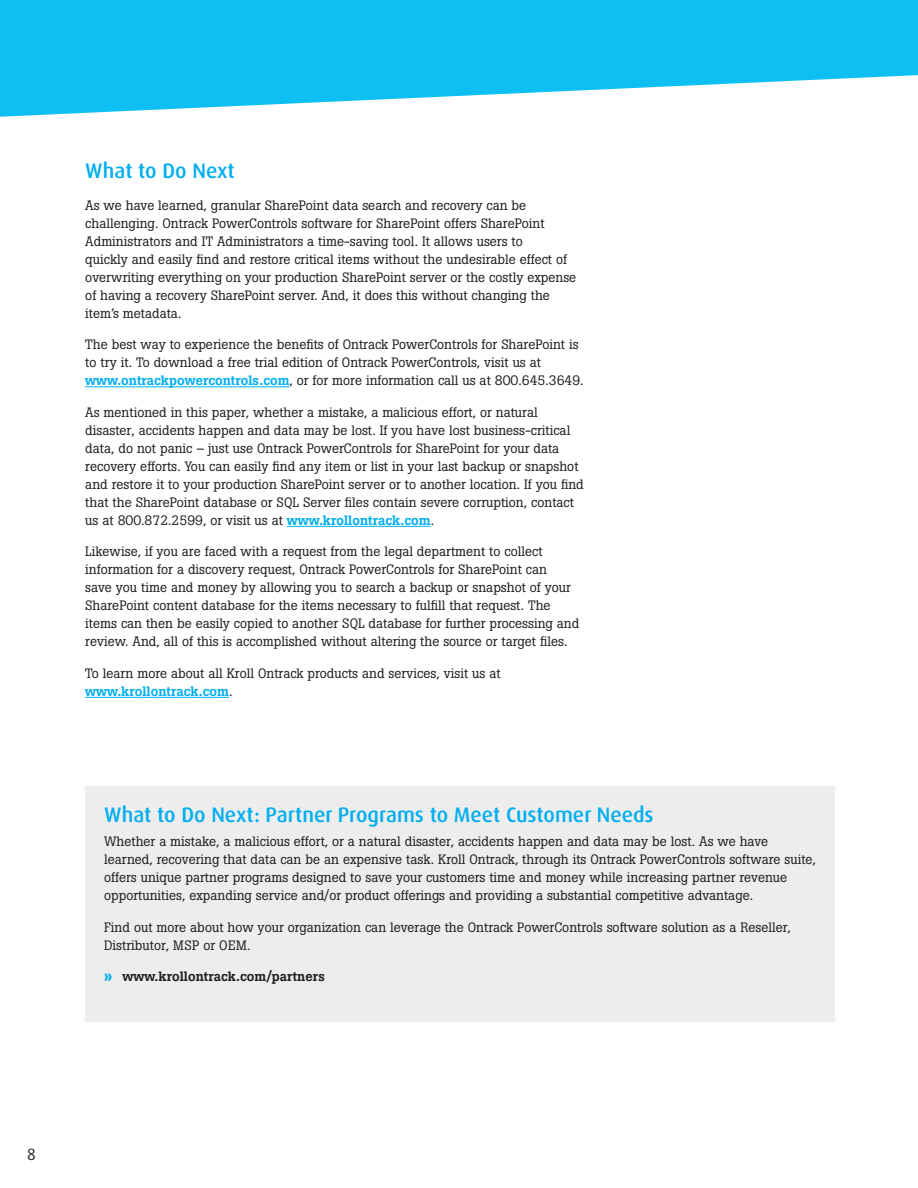
<style>
.page{position:relative;width:918px;height:1188px;background:#fff}
.page>*{position:absolute;margin:0;border:0;box-sizing:border-box;transform-origin:0 0}
.t1{font:500 21px "Dax OT";color:#00aeef}
.t2{font:16.5px "Dax OT";color:#231f20}
.t3{font:13.5px/18px "Boton BQ";color:#231f20}
.t4{font:500 13.5px "Boton BQ";color:#231f20}
.s1{font-weight:500;color:#00aeef}
.s2{font-size:21px;color:#00aeef}
</style>
<div class="page">
<svg style="left:0;top:0;width:918px;height:117px;fill:#0dbff2"></svg>
<div style="left:85px;top:786px;width:750px;height:236px;background:#ededee"></div>
<hr style="left:85px;top:386px;width:204px;height:1px;background:#00aeef">
<hr style="left:287px;top:526px;width:144px;height:1px;background:#00aeef">
<hr style="left:85px;top:697px;width:144px;height:1px;background:#00aeef">
<h1 class="t1" style="left:85px;top:158px;width:151px">What to Do Next</h1>
<p class="t3" style="left:85px;top:196px;width:492px">As we have learned, granular SharePoint data search and recovery can be challenging. Ontrack PowerControls software for SharePoint offers SharePoint Administrators and IT Administrators a time-saving tool. It allows users to<br>quickly and easily find and restore critical items without the undesirable effect of overwriting everything on your production SharePoint server or the costly expense of having a recovery SharePoint server. And, it does this without changing the item’s metadata.</p>
<p class="t3" style="left:85px;top:336px;width:500px">The best way to experience the benefits of Ontrack PowerControls for SharePoint is to try it. To download a free trial edition of Ontrack PowerControls, visit us at <span class="s1">www.ontrackpowercontrols.com</span>, or for more information call us at 800.645.3649.</p>
<p class="t3" style="left:85px;top:403px;width:500px">As mentioned in this paper, whether a mistake, a malicious effort, or natural disaster, accidents happen and data may be lost. If you have lost business-critical data, do not panic – just use Ontrack PowerControls for SharePoint for your data recovery efforts. You can easily find any item or list in your last backup or snapshot and restore it to your production SharePoint server or to another location. If you find that the SharePoint database or SQL Server files contain severe corruption, contact us at 800.872.2599, or visit us at <span class="s1">www.krollontrack.com</span>.</p>
<p class="t3" style="left:85px;top:543px;width:496px">Likewise, if you are faced with a request from the legal department to collect information for a discovery request, Ontrack PowerControls for SharePoint can<br>save you time and money by allowing you to search a backup or snapshot of your SharePoint content database for the items necessary to fulfill that request. The items can then be easily copied to another SQL database for further processing and review. And, all of this is accomplished without altering the source or target files.</p>
<p class="t3" style="left:85px;top:664px;width:417px">To learn more about all Kroll Ontrack products and services, visit us at <span class="s1">www.krollontrack.com</span>.</p>
<h1 class="t1" style="left:104px;top:801px;width:551px">What to Do Next: Partner Programs to Meet Customer Needs</h1>
<p class="t3" style="left:104px;top:833px;width:713px">Whether a mistake, a malicious effort, or a natural disaster, accidents happen and data may be lost. As we have learned, recovering that data can be an expensive task. Kroll Ontrack, through its Ontrack PowerControls software suite, offers unique partner programs designed to save your customers time and money while increasing partner revenue opportunities, expanding service and/or product offerings and providing a substantial competitive advantage.</p>
<p class="t3" style="left:104px;top:918px;width:688px">Find out more about how your organization can leverage the Ontrack PowerControls software solution as a Reseller,<br>Distributor, MSP or OEM.</p>
<p class="t4" style="left:104px;top:969px;width:222px"><span class="s2">»</span> www.krollontrack.com/partners</p>
<p class="t2" style="left:27px;top:1144px;width:10px">8</p>
</div>
